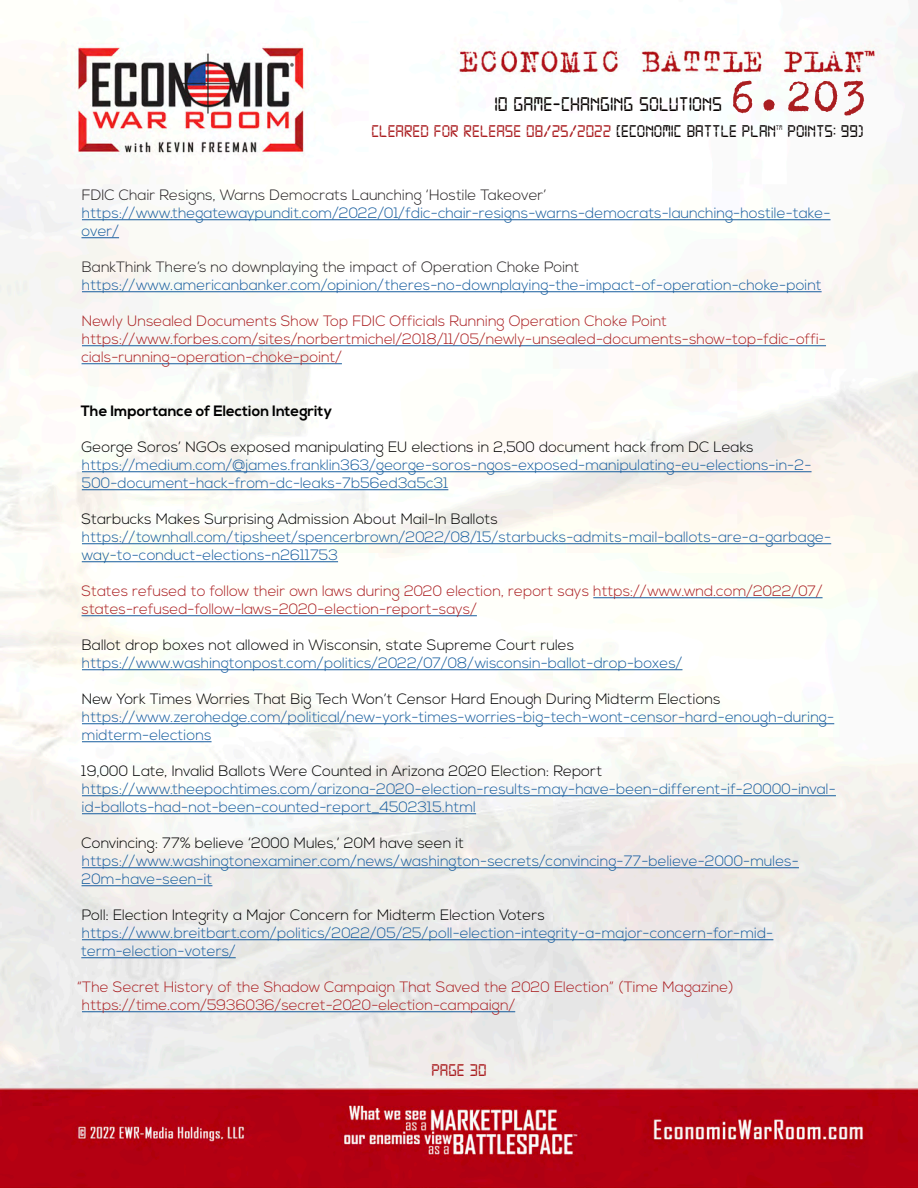
<style>
.page{position:relative;width:918px;height:1188px;background:#fff}
.page>*{position:absolute;margin:0;border:0;box-sizing:border-box;transform-origin:0 0}
.t1{font:51px "Trixie";color:#aa1e21}
.t2{font:21px "Digital 7";color:#080302}
.t3{font:18px "Digital 7";color:#aa1e21}
.t4{font:18px "Digital 7";color:#080302}
.t5{font:300 15px/18px "Nexa";color:#175d9e}
.t6{font:300 15px/18px "Nexa";color:#aa1e21}
.t7{font:300 15px "Nexa";color:#000}
.t8{font:300 15px "Nexa";color:#231f20}
.t9{font:700 15px "Nexa";color:#000}
.t10{font:7.05px "Digital 7";color:#080302}
.s1{color:#080302}
</style>
<div class="page">
<img style="left:0;top:5px;width:918px;height:1183px">
<hr style="left:82px;top:219px;width:749px;height:1px;background:#175d9e">
<hr style="left:81px;top:237px;width:38px;height:1px;background:#175d9e">
<hr style="left:82px;top:291px;width:740px;height:1px;background:#175d9e">
<hr style="left:82px;top:345px;width:744px;height:1px;background:#175d9e">
<hr style="left:82px;top:363px;width:260px;height:1px;background:#175d9e">
<hr style="left:82px;top:471px;width:730px;height:1px;background:#175d9e">
<hr style="left:82px;top:489px;width:366px;height:1px;background:#175d9e">
<hr style="left:82px;top:543px;width:749px;height:1px;background:#175d9e">
<hr style="left:82px;top:561px;width:256px;height:1px;background:#175d9e">
<hr style="left:593px;top:597px;width:230px;height:1px;background:#175d9e">
<hr style="left:82px;top:615px;width:395px;height:1px;background:#175d9e">
<hr style="left:82px;top:669px;width:600px;height:1px;background:#175d9e">
<hr style="left:82px;top:723px;width:752px;height:1px;background:#175d9e">
<hr style="left:82px;top:741px;width:130px;height:1px;background:#175d9e">
<hr style="left:82px;top:795px;width:754px;height:1px;background:#175d9e">
<hr style="left:82px;top:813px;width:394px;height:1px;background:#175d9e">
<hr style="left:82px;top:867px;width:717px;height:1px;background:#175d9e">
<hr style="left:82px;top:885px;width:130px;height:1px;background:#175d9e">
<hr style="left:82px;top:939px;width:691px;height:1px;background:#175d9e">
<hr style="left:81px;top:957px;width:155px;height:1px;background:#175d9e">
<hr style="left:82px;top:1011px;width:433px;height:1px;background:#175d9e">
<h1 class="t1" style="left:728px;top:62px;width:142px">6.203</h1>
<p class="t3" style="left:371px;top:123px;width:406px">CLEARED FOR RELEASE 08/25/2022 <span class="s1">[ECONOMIC BATTLE PLAN</span></p>
<p class="t10" style="left:776px;top:124px;width:8px">TM</p>
<p class="t4" style="left:788px;top:123px;width:78px">POINTS: 99)</p>
<h2 class="t2" style="left:495px;top:95px;width:229px">10 GAME-CHANGING SOLUTIONS</h2>
<p class="t8" style="left:82px;top:186px;width:466px">FDIC Chair Resigns, Warns Democrats Launching ‘Hostile Takeover’</p>
<p class="t5" style="left:81px;top:205px;width:751px">https://www.thegatewaypundit.com/2022/01/fdic-chair-resigns-warns-democrats-launching-hostile-take&shy;over/</p>
<p class="t8" style="left:82px;top:258px;width:499px">BankThink There’s no downplaying the impact of Operation Choke Point</p>
<p class="t5" style="left:82px;top:277px;width:741px">https://www.americanbanker.com/opinion/theres-no-downplaying-the-impact-of-operation-choke-point</p>
<p class="t6" style="left:82px;top:313px;width:587px">Newly Unsealed Documents Show Top FDIC Officials Running Operation Choke Point</p>
<p class="t6" style="left:82px;top:331px;width:746px">https://www.forbes.com/sites/norbertmichel/2018/11/05/newly-unsealed-documents-show-top-fdic-offi&shy;cials-running-operation-choke-point/</p>
<p class="t9" style="left:81px;top:402px;width:253px">The Importance of Election Integrity</p>
<p class="t7" style="left:81px;top:438px;width:674px">George Soros’ NGOs exposed manipulating EU elections in 2,500 document hack from DC Leaks</p>
<p class="t5" style="left:82px;top:457px;width:731px">https://medium.com/@james.franklin363/george-soros-ngos-exposed-manipulating-eu-elections-in-2-<br>500-document-hack-from-dc-leaks-7b56ed3a5c31</p>
<p class="t7" style="left:81px;top:510px;width:418px">Starbucks Makes Surprising Admission About Mail-In Ballots</p>
<p class="t5" style="left:82px;top:529px;width:751px">https://townhall.com/tipsheet/spencerbrown/2022/08/15/starbucks-admits-mail-ballots-are-a-garbage&shy;way-to-conduct-elections-n2611753</p>
<p class="t6" style="left:81px;top:583px;width:743px">States refused to follow their own laws during 2020 election, report says https://www.wnd.com/2022/07/ states-refused-follow-laws-2020-election-report-says/</p>
<p class="t7" style="left:82px;top:636px;width:494px">Ballot drop boxes not allowed in Wisconsin, state Supreme Court rules</p>
<p class="t5" style="left:82px;top:655px;width:602px">https://www.washingtonpost.com/politics/2022/07/08/wisconsin-ballot-drop-boxes/</p>
<p class="t7" style="left:82px;top:690px;width:640px">New York Times Worries That Big Tech Won’t Censor Hard Enough During Midterm Elections</p>
<p class="t5" style="left:82px;top:709px;width:754px">https://www.zerohedge.com/political/new-york-times-worries-big-tech-wont-censor-hard-enough-during&shy;midterm-elections</p>
<p class="t7" style="left:81px;top:762px;width:522px">19,000 Late, Invalid Ballots Were Counted in Arizona 2020 Election: Report</p>
<p class="t5" style="left:82px;top:781px;width:755px">https://www.theepochtimes.com/arizona-2020-election-results-may-have-been-different-if-20000-inval&shy;id-ballots-had-not-been-counted-report_4502315.html</p>
<p class="t7" style="left:81px;top:834px;width:384px">Convincing: 77% believe ‘2000 Mules,’ 20M have seen it</p>
<p class="t5" style="left:82px;top:853px;width:719px">https://www.washingtonexaminer.com/news/washington-secrets/convincing-77-believe-2000-mules-<br>20m-have-seen-it</p>
<p class="t7" style="left:82px;top:906px;width:464px">Poll: Election Integrity a Major Concern for Midterm Election Voters</p>
<p class="t5" style="left:81px;top:925px;width:694px">https://www.breitbart.com/politics/2022/05/25/poll-election-integrity-a-major-concern-for-mid&shy;term-election-voters/</p>
<p class="t6" style="left:77px;top:979px;width:658px">“The Secret History of the Shadow Campaign That Saved the 2020 Election” (Time Magazine)</p>
<p class="t6" style="left:82px;top:997px;width:435px">https://time.com/5936036/secret-2020-election-campaign/</p>
<p class="t3" style="left:431px;top:1062px;width:57px">PAGE 30</p>
</div>
